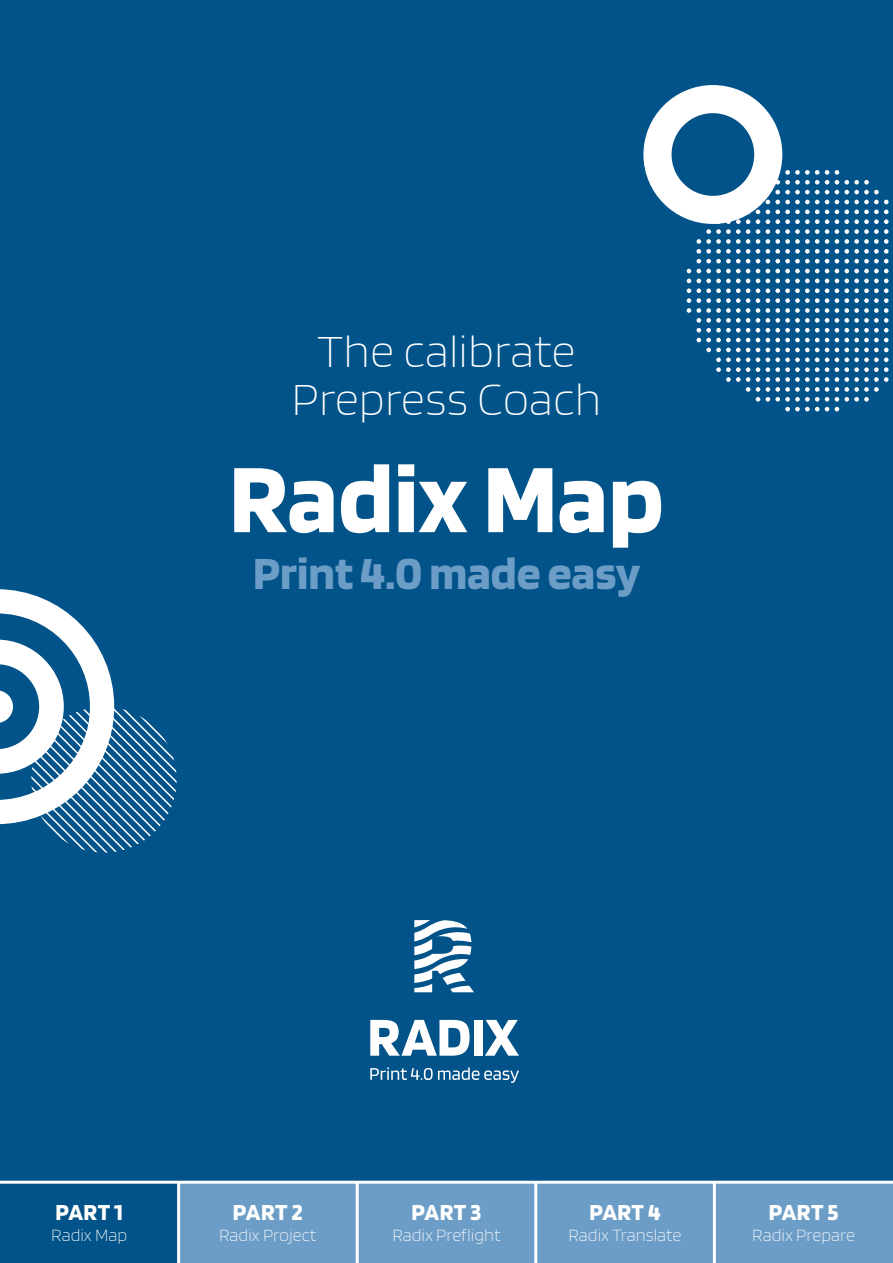
<style>
.page{position:relative;width:893px;height:1263px;background:#015389}
.page>*{position:absolute;margin:0;border:0;box-sizing:border-box;transform-origin:0 0}
.t1{font:700 102px "Blinker";letter-spacing:.005em;color:#fff}
.t2{font:200 48px "Blinker";color:#fff}
.t3{font:700 48px "Blinker";color:#6c9dc6}
.t4{font:700 24px "Blinker";letter-spacing:.01em;color:#fff}
.t5{font:200 18px "Blinker";color:#fff}
</style>
<div class="page">
<svg style="left:0;top:589px;width:177px;height:264px"></svg>
<div style="left:714px;top:1182px;width:179px;height:81px;background:#6c9dc6"></div>
<div style="left:536px;top:1182px;width:178px;height:81px;background:#6c9dc6"></div>
<div style="left:357px;top:1182px;width:179px;height:81px;background:#6c9dc6"></div>
<div style="left:179px;top:1182px;width:178px;height:81px;background:#6c9dc6"></div>
<svg style="left:370px;top:1020px;width:100px;height:36px"></svg>
<svg style="left:485px;top:1020px;width:34px;height:36px"></svg>
<svg style="left:370px;top:1067px;width:149px;height:16px"></svg>
<div style="left:474px;top:1020px;width:9px;height:36px;background:#fff"></div>
<svg style="left:414px;top:920px;width:60px;height:72px"></svg>
<hr style="left:0;top:1181px;width:893px;height:3px;background:#fff">
<hr style="left:177px;top:1182px;width:3px;height:81px;background:#fff">
<hr style="left:356px;top:1182px;width:3px;height:81px;background:#fff">
<hr style="left:534px;top:1182px;width:3px;height:81px;background:#fff">
<hr style="left:713px;top:1182px;width:3px;height:81px;background:#fff">
<svg style="left:756px;top:269px;width:4px;height:4px"></svg>
<svg style="left:835px;top:269px;width:54px;height:4px"></svg>
<svg style="left:687px;top:269px;width:63px;height:4px"></svg>
<svg style="left:825px;top:269px;width:4px;height:4px"></svg>
<svg style="left:766px;top:269px;width:53px;height:4px"></svg>
<svg style="left:756px;top:279px;width:4px;height:63px"></svg>
<svg style="left:835px;top:279px;width:54px;height:63px"></svg>
<svg style="left:687px;top:279px;width:63px;height:63px"></svg>
<svg style="left:825px;top:279px;width:4px;height:63px"></svg>
<svg style="left:766px;top:279px;width:53px;height:63px"></svg>
<svg style="left:835px;top:200px;width:54px;height:63px"></svg>
<svg style="left:825px;top:200px;width:4px;height:63px"></svg>
<svg style="left:706px;top:348px;width:44px;height:44px"></svg>
<svg style="left:756px;top:348px;width:4px;height:54px"></svg>
<svg style="left:835px;top:170px;width:44px;height:24px"></svg>
<svg style="left:835px;top:348px;width:54px;height:63px"></svg>
<svg style="left:825px;top:170px;width:4px;height:24px"></svg>
<svg style="left:825px;top:348px;width:4px;height:63px"></svg>
<svg style="left:766px;top:348px;width:53px;height:63px"></svg>
<svg style="left:643px;top:85px;width:176px;height:178px"></svg>
<p class="t2" style="left:317px;top:328px;width:260px">The calibrate</p>
<p class="t2" style="left:292px;top:376px;width:311px">Prepress Coach</p>
<p class="t1" style="left:229px;top:446px;width:436px">Radix Map</p>
<p class="t3" style="left:253px;top:549px;width:389px">Print 4.0 made easy</p>
<p class="t4" style="left:55px;top:1200px;width:69px">PART 1</p>
<p class="t5" style="left:51px;top:1226px;width:77px">Radix Map</p>
<p class="t4" style="left:233px;top:1200px;width:71px">PART 2</p>
<p class="t5" style="left:219px;top:1226px;width:99px">Radix Project</p>
<p class="t4" style="left:412px;top:1200px;width:71px">PART 3</p>
<p class="t5" style="left:392px;top:1226px;width:110px">Radix Preflight</p>
<p class="t4" style="left:589px;top:1200px;width:73px">PART 4</p>
<p class="t5" style="left:569px;top:1226px;width:115px">Radix Translate</p>
<p class="t4" style="left:769px;top:1200px;width:71px">PART 5</p>
<p class="t5" style="left:752px;top:1226px;width:104px">Radix Prepare</p>
</div>
